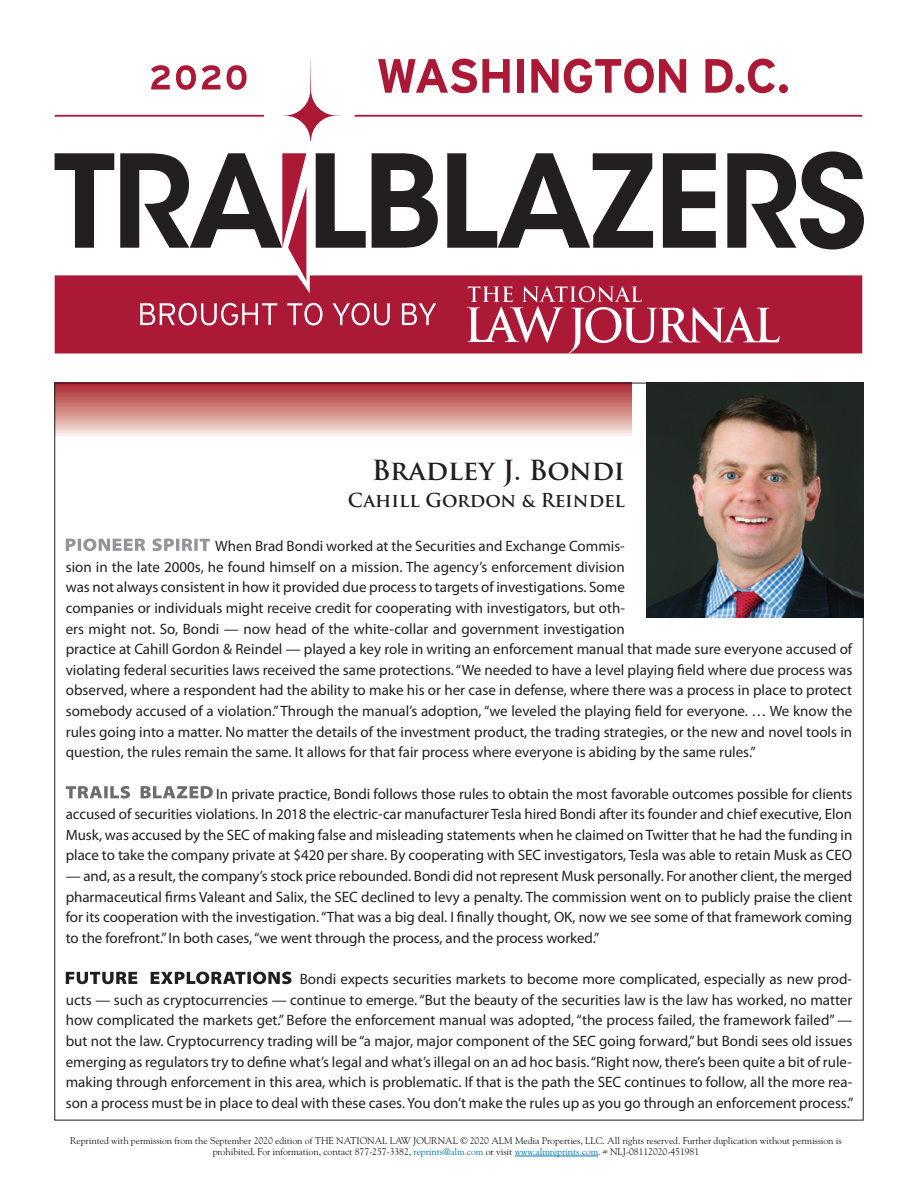
<style>
.page{position:relative;width:918px;height:1188px;background:#fff}
.page>*{position:absolute;margin:0;border:0;box-sizing:border-box;transform-origin:0 0}
.t1{font:700 27px "Trajan Pro";letter-spacing:-.005em;color:#231f20}
.t2{font:700 18.75px "Trajan Pro";color:#231f20}
.t3{font:15px/20.7px "Myriad Pro";color:#231f20;text-align:justify}
.t4{font:9.75px/11.2px "Goudy Std";letter-spacing:-.01em;color:#231f20;text-align:center}
.s1{color:#0077b3}
</style>
<div class="page">
<svg style="left:56px;top:385px;width:576px;height:51px;background:#d18b88"></svg>
<svg style="left:66px;top:538px;width:144px;height:13px"></svg>
<svg style="left:66px;top:786px;width:147px;height:13px"></svg>
<svg style="left:66px;top:972px;width:226px;height:12px"></svg>
<img style="left:646px;top:383px;width:217px;height:235px">
<hr style="left:515px;top:1156px;width:83px;height:1px;background:#0077b3">
<svg style="left:55px;top:153px;width:59px;height:95px"></svg>
<svg style="left:316px;top:153px;width:50px;height:95px"></svg>
<svg style="left:372px;top:153px;width:66px;height:95px"></svg>
<svg style="left:447px;top:153px;width:206px;height:95px"></svg>
<svg style="left:663px;top:153px;width:53px;height:95px"></svg>
<svg style="left:727px;top:152px;width:137px;height:97px"></svg>
<svg style="left:282px;top:58px;width:60px;height:83px"></svg>
<hr style="left:355px;top:115px;width:507px;height:2px;background:#ab1937">
<hr style="left:55px;top:115px;width:209px;height:2px;background:#ab1937">
<svg style="left:378px;top:59px;width:132px;height:34px"></svg>
<div style="left:517px;top:59px;width:7px;height:34px;background:#ab1937"></div>
<svg style="left:531px;top:59px;width:155px;height:34px"></svg>
<svg style="left:705px;top:59px;width:28px;height:34px"></svg>
<div style="left:735px;top:84px;width:9px;height:9px;background:#ab1937;border-radius:50%"></div>
<svg style="left:748px;top:59px;width:27px;height:34px"></svg>
<div style="left:779px;top:84px;width:9px;height:9px;background:#ab1937;border-radius:50%"></div>
<svg style="left:151px;top:65px;width:19px;height:24px"></svg>
<svg style="left:176px;top:65px;width:20px;height:25px"></svg>
<svg style="left:202px;top:65px;width:18px;height:24px"></svg>
<svg style="left:227px;top:65px;width:20px;height:25px"></svg>
<svg style="left:120px;top:153px;width:186px;height:122px"></svg>
<div style="left:55px;top:275px;width:807px;height:78px;background:#ab1937"></div>
<svg style="left:140px;top:303px;width:137px;height:22px"></svg>
<svg style="left:287px;top:303px;width:36px;height:22px"></svg>
<svg style="left:332px;top:303px;width:58px;height:22px"></svg>
<svg style="left:402px;top:303px;width:34px;height:22px"></svg>
<svg style="left:467px;top:286px;width:313px;height:68px;background:#bb465e"></svg>
<h1 class="t1" style="left:372px;top:453px;width:255px">Bradley J. Bondi</h1>
<p class="t2" style="left:348px;top:489px;width:278px">Cahill Gordon &amp; Reindel</p>
<p class="t3" style="left:66px;top:535px;width:788px;text-align:left;text-indent:150px">When Brad Bondi worked at the Securities and Exchange Commis-<br>sion in the late 2000s, he found himself on a mission. The agency’s enforcement division<br>was not always consistent in how it provided due process to targets of investigations. Some<br>companies or individuals might receive credit for cooperating with investigators, but oth-<br>ers might not. So, Bondi — now head of the white-collar and government investigation<br>practice at Cahill Gordon &amp; Reindel — played a key role in writing an enforcement manual that made sure everyone accused of violating federal securities laws received the same protections. “We needed to have a level playing field where due process was observed, where a respondent had the ability to make his or her case in defense, where there was a process in place to protect somebody accused of a violation.” Through the manual’s adoption, “we leveled the playing field for everyone. … We know the rules going into a matter. No matter the details of the investment product, the trading strategies, or the new and novel tools in question, the rules remain the same. It allows for that fair process where everyone is abiding by the same rules.”</p>
<p class="t3" style="left:66px;top:783px;width:788px;text-indent:150px">In private practice, Bondi follows those rules to obtain the most favorable outcomes possible for clients accused of securities violations. In 2018 the electric-car manufacturer Tesla hired Bondi after its founder and chief executive, Elon Musk, was accused by the SEC of making false and misleading statements when he claimed on Twitter that he had the funding in place to take the company private at $420 per share. By cooperating with SEC investigators, Tesla was able to retain Musk as CEO</p>
<p class="t3" style="left:66px;top:865px;width:788px">— and, as a result, the company’s stock price rebounded. Bondi did not represent Musk personally. For another client, the merged pharmaceutical firms Valeant and Salix, the SEC declined to levy a penalty. The commission went on to publicly praise the client for its cooperation with the investigation. “That was a big deal. I finally thought, OK, now we see some of that framework coming to the forefront.” In both cases, “we went through the process, and the process worked.”</p>
<p class="t3" style="left:66px;top:969px;width:789px;text-indent:234px">Bondi expects securities markets to become more complicated, especially as new prod&shy;ucts — such as cryptocurrencies — continue to emerge. “But the beauty of the securities law is the law has worked, no matter how complicated the markets get.” Before the enforcement manual was adopted, “the process failed, the framework failed” — but not the law. Cryptocurrency trading will be “a major, major component of the SEC going forward,” but Bondi sees old issues emerging as regulators try to define what’s legal and what’s illegal on an ad hoc basis. “Right now, there’s been quite a bit of rule&shy;making through enforcement in this area, which is problematic. If that is the path the SEC continues to follow, all the more rea&shy;son a process must be in place to deal with these cases. You don’t make the rules up as you go through an enforcement process.”</p>
<p class="t4" style="left:70px;top:1135px;width:773px">Reprinted with permission from the September 2020 edition of THE NATIONAL LAW JOURNAL © 2020 ALM Media Properties, LLC. All rights reserved. Further duplication without permission is prohibited. For information, contact 877-257-3382, <span class="s1">reprints@alm.com</span> or visit <span class="s1">www.almreprints.com</span>. # NLJ-08112020-451981</p>
</div>
